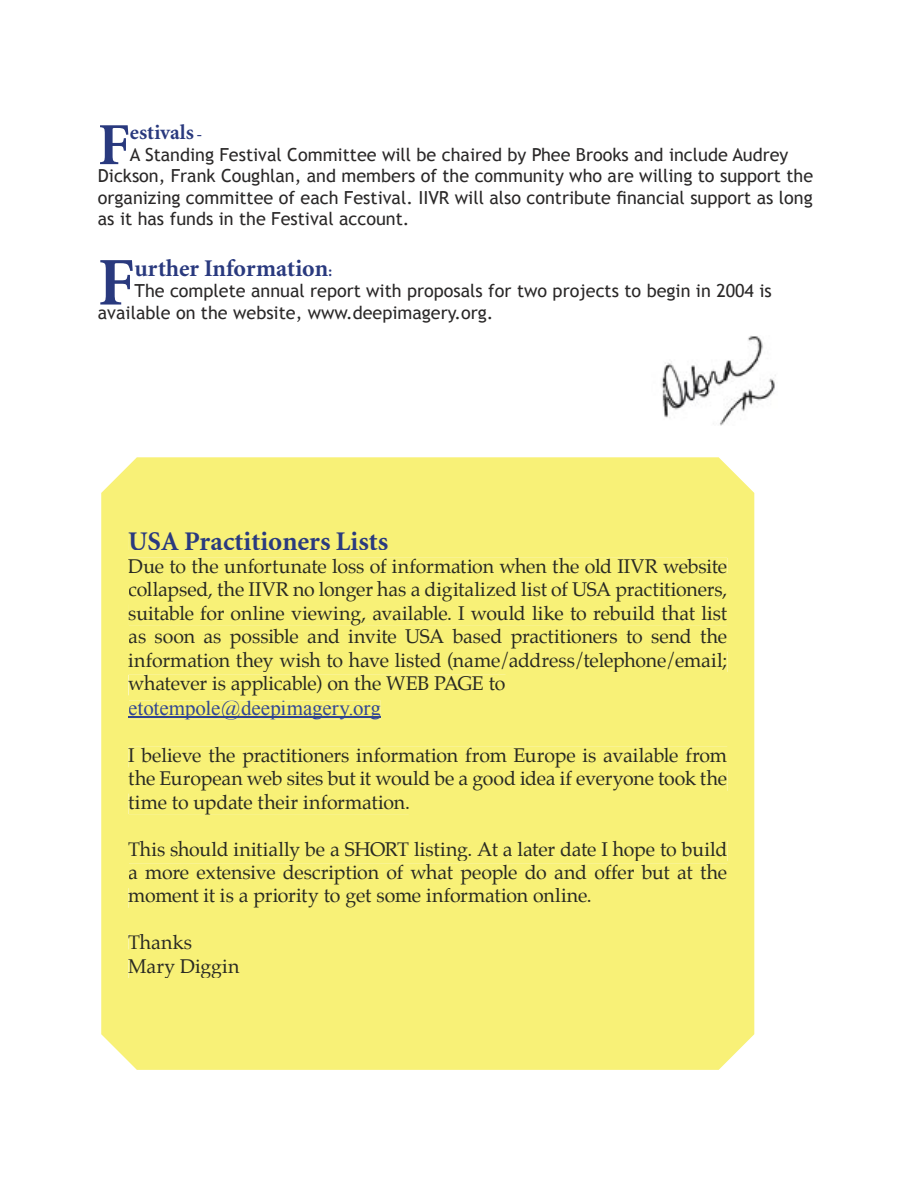
<style>
.page{position:relative;width:918px;height:1188px;background:#fff}
.page>*{position:absolute;margin:0;border:0;box-sizing:border-box;transform-origin:0 0}
.t1{font:700 68.25px "Minion";color:#29397e}
.t2{font:700 59.7px "Minion";color:#29397e}
.t3{font:700 27px "Minion";color:#2a3a7f}
.t4{font:700 24px "Minion";color:#29397e}
.t5{font:21px "Times New Roman";letter-spacing:-.005em;color:#304593}
.t6{font:700 21px "Minion";color:#29397e}
.t7{font:19.5px/23.4px "Palatino";letter-spacing:-.01em;color:#292a23;text-align:justify}
.t8{font:19.5px/23.4px "Palatino";letter-spacing:.01em;color:#292a23}
.t9{font:18px/21.6px "Trebuchet MS";color:#2a2828}
.s1{font-size:15px}
</style>
<div class="page">
<div style="left:101px;top:457px;width:653px;height:613px;background:#f8f177"></div>
<div style="left:129px;top:531px;width:259px;height:19px;background:#f8f177"></div>
<div style="left:129px;top:558px;width:598px;height:15px;background:#f8f177"></div>
<div style="left:129px;top:581px;width:598px;height:21px;background:#f8f177"></div>
<div style="left:129px;top:605px;width:598px;height:20px;background:#f8f177"></div>
<div style="left:129px;top:628px;width:598px;height:21px;background:#f8f177"></div>
<div style="left:129px;top:651px;width:598px;height:21px;background:#f8f177"></div>
<div style="left:129px;top:675px;width:377px;height:20px;background:#f8f177"></div>
<svg style="left:129px;top:701px;width:252px;height:19px;background:#ece77a"></svg>
<hr style="left:128px;top:717px;width:253px;height:1px;background:#304593">
<div style="left:129px;top:747px;width:598px;height:20px;background:#f8f177"></div>
<div style="left:129px;top:770px;width:598px;height:21px;background:#f8f177"></div>
<div style="left:129px;top:794px;width:280px;height:20px;background:#f8f177"></div>
<div style="left:129px;top:840px;width:598px;height:21px;background:#f8f177"></div>
<div style="left:129px;top:864px;width:598px;height:20px;background:#f8f177"></div>
<div style="left:129px;top:888px;width:461px;height:20px;background:#f8f177"></div>
<div style="left:129px;top:934px;width:63px;height:15px;background:#f8f177"></div>
<div style="left:129px;top:959px;width:110px;height:19px;background:#f8f177"></div>
<img style="left:661px;top:336px;width:115px;height:90px">
<h2 class="t2" style="left:98px;top:115px;width:34px">F</h2>
<p class="t6" style="left:130px;top:122px;width:74px">estivals <span class="s1">-</span></p>
<p class="t9" style="left:98px;top:144px;width:717px;text-indent:32px">A Standing Festival Committee will be chaired by Phee Brooks and include Audrey Dickson, Frank Coughlan, and members of the community who are willing to support the organizing committee of each Festival. IIVR will also contribute financial support as long as it has funds in the Festival account.</p>
<h1 class="t1" style="left:98px;top:248px;width:38px">F</h1>
<p class="t4" style="left:135px;top:256px;width:199px">urther Information<span class="s1">:</span></p>
<p class="t9" style="left:98px;top:280px;width:676px;text-indent:37px">The complete annual report with proposals for two projects to begin in 2004 is available on the website, www.deepimagery.org.</p>
<h3 class="t3" style="left:128px;top:527px;width:262px">USA Practitioners Lists</h3>
<p class="t7" style="left:128px;top:556px;width:601px">Due to the unfortunate loss of information when the old IIVR website collapsed, the IIVR no longer has a digitalized list of USA practitioners, suitable for online viewing, available. I would like to rebuild that list as soon as possible and invite USA based practitioners to send the information they wish to have listed (name/address/telephone/email; whatever is applicable) on the WEB PAGE to</p>
<p class="t5" style="left:128px;top:696px;width:254px">etotempole@deepimagery.org</p>
<p class="t7" style="left:128px;top:745px;width:601px">I believe the practitioners information from Europe is available from the European web sites but it would be a good idea if everyone took the time to update their information.</p>
<p class="t7" style="left:128px;top:839px;width:601px">This should initially be a SHORT listing. At a later date I hope to build a more extensive description of what people do and offer but at the moment it is a priority to get some information online.</p>
<p class="t8" style="left:128px;top:932px;width:113px">Thanks<br>Mary Diggin</p>
</div>
